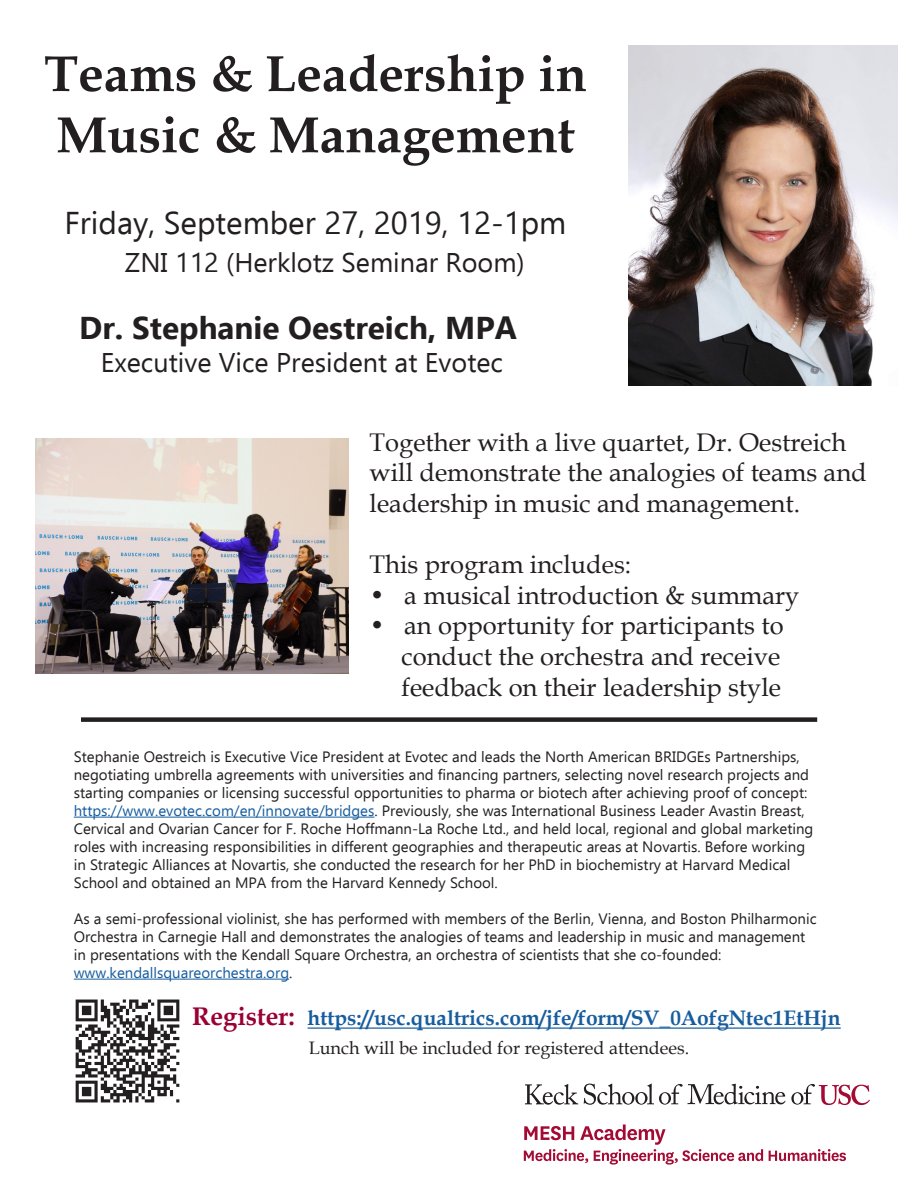
<style>
.page{position:relative;width:918px;height:1188px;background:#fff}
.page>*{position:absolute;margin:0;border:0;box-sizing:border-box;transform-origin:0 0}
.t1{font:700 51px/61.2px "Book Antiqua";color:#231f20}
.t2{font:31.5px "Ebrima";color:#231f20}
.t3{font:700 31.5px "Ebrima";color:#231f20}
.t4{font:27px "Ebrima";color:#231f20}
.t5{font:25.5px/30.6px "Book Antiqua";color:#231f20}
.t6{font:700 21px "Book Antiqua";color:#175d9e}
.t7{font:18px "Book Antiqua";color:#231f20}
.t8{font:15px/18px "Ebrima";color:#231f20}
.t9{font:15px "Ebrima";color:#175d9e}
.s1{color:#175d9e}
.s2{color:#231f20}
.s3{font-size:25.5px;color:#903}
</style>
<div class="page">
<hr style="left:74px;top:817px;width:300px;height:1px;background:#175d9e">
<hr style="left:74px;top:979px;width:215px;height:1px;background:#175d9e">
<img style="left:628px;top:45px;width:270px;height:341px">
<svg style="left:525px;top:1084px;width:53px;height:21px"></svg>
<svg style="left:584px;top:1084px;width:286px;height:21px"></svg>
<svg style="left:524px;top:1124px;width:239px;height:41px"></svg>
<svg style="left:769px;top:1149px;width:77px;height:12px"></svg>
<img style="left:36px;top:438px;width:313px;height:236px">
<div style="left:81px;top:717px;width:736px;height:5px;background:#231f20"></div>
<hr style="left:308px;top:1027px;width:533px;height:2px;background:#175d9e">
<img style="left:75px;top:999px;width:105px;height:104px">
<p class="t1" style="left:44px;top:43px;width:544px">Teams &amp; Leadership in<br>Music &amp; Management</p>
<p class="t2" style="left:65px;top:201px;width:503px">Friday, September 27, 2019, 12-1pm</p>
<p class="t4" style="left:125px;top:243px;width:401px">ZNI 112 (Herklotz Seminar Room)</p>
<p class="t3" style="left:79px;top:304px;width:439px">Dr. Stephanie Oestreich, MPA</p>
<p class="t4" style="left:101px;top:343px;width:404px">Executive Vice President at Evotec</p>
<p class="t5" style="left:370px;top:426px;width:499px">Together with a live quartet, Dr. Oestreich will demonstrate the analogies of teams and leadership in music and management.</p>
<p class="t5" style="left:370px;top:549px;width:263px">This program includes:</p>
<p class="t5" style="left:370px;top:579px;width:431px">• a musical introduction &amp; summary</p>
<p class="t5" style="left:370px;top:610px;width:416px">• an opportunity for participants to</p>
<p class="t5" style="left:402px;top:640px;width:380px">conduct the orchestra and receive</p>
<p class="t5" style="left:402px;top:671px;width:381px">feedback on their leadership style</p>
<p class="t8" style="left:74px;top:747px;width:741px">Stephanie Oestreich is Executive Vice President at Evotec and leads the North American BRIDGEs Partnerships, negotiating umbrella agreements with universities and financing partners, selecting novel research projects and starting companies or licensing successful opportunities to pharma or biotech after achieving proof of concept: <span class="s1">https://www.evotec.com/en/innovate/bridges</span>. Previously, she was International Business Leader Avastin Breast, Cervical and Ovarian Cancer for F. Roche Hoffmann-La Roche Ltd., and held local, regional and global marketing roles with increasing responsibilities in different geographies and therapeutic areas at Novartis. Before working in Strategic Alliances at Novartis, she conducted the research for her PhD in biochemistry at Harvard Medical School and obtained an MPA from the Harvard Kennedy School.</p>
<p class="t8" style="left:74px;top:909px;width:744px">As a semi-professional violinist, she has performed with members of the Berlin, Vienna, and Boston Philharmonic<br>Orchestra in Carnegie Hall and demonstrates the analogies of teams and leadership in music and management in presentations with the Kendall Square Orchestra, an orchestra of scientists that she co-founded:</p>
<p class="t9" style="left:74px;top:962px;width:220px">www.kendallsquareorchestra.org<span class="s2">.</span></p>
<p class="t6" style="left:192px;top:1004px;width:650px"><span class="s3">Register:</span> https://usc.qualtrics.com/jfe/form/SV_0AofgNtec1EtHjn</p>
<p class="t7" style="left:309px;top:1035px;width:382px">Lunch will be included for registered attendees.</p>
</div>
